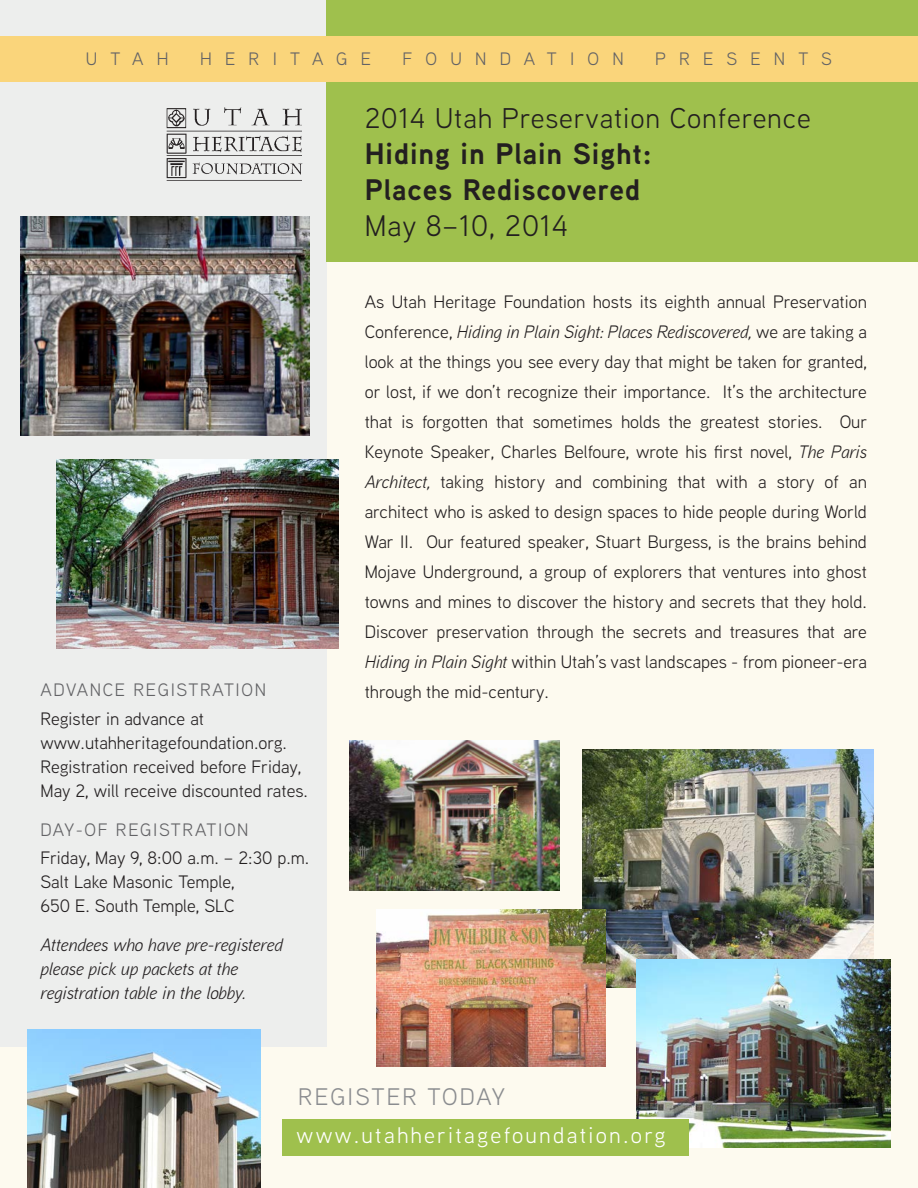
<style>
.page{position:relative;width:918px;height:1188px;background:#fff}
.page>*{position:absolute;margin:0;border:0;box-sizing:border-box;transform-origin:0 0}
.t1{font:700 29.7px/35.8px "Aaux Next";letter-spacing:.03em;color:#231f20}
.t2{font:29.7px "Aaux Next";letter-spacing:.03em;color:#231f20}
.t3{font:28.5px "Aaux Next";letter-spacing:.03em;color:#231f20}
.t4{font:24px "Aaux Next";letter-spacing:.09em;color:#8a8c8f}
.t5{font:22.5px "Aaux Next";letter-spacing:.1em;color:#fff}
.t6{font:18px/30px "Aaux Next";color:#231f20;text-align:justify}
.t7{font:italic 18px/24px "Aaux Next";color:#231f20}
.t8{font:18px "Aaux Next";letter-spacing:.09em;color:#636366}
.t9{font:18px "Aaux Next";letter-spacing:.735em;color:#636366}
.s1{font-style:italic}
</style>
<div class="page">
<div style="left:0;top:63px;width:918px;height:1125px;background:#fdfaef"></div>
<div style="left:0;top:0;width:326px;height:1047px;background:#edeeed"></div>
<img style="left:21px;top:217px;width:288px;height:218px">
<div style="left:326px;top:0;width:592px;height:261px;background:#9fc04d"></div>
<img style="left:166px;top:107px;width:137px;height:74px">
<img style="left:56px;top:460px;width:283px;height:189px">
<img style="left:583px;top:750px;width:291px;height:238px">
<img style="left:636px;top:959px;width:255px;height:189px">
<div style="left:0;top:36px;width:918px;height:45px;background:#fad57b"></div>
<img style="left:27px;top:1029px;width:234px;height:159px">
<img style="left:349px;top:740px;width:210px;height:151px">
<div style="left:282px;top:1119px;width:406px;height:36px;background:#9fc04d"></div>
<img style="left:376px;top:910px;width:230px;height:156px">
<p class="t8" style="left:86px;top:46px;width:84px">UTAH</p>
<p class="t9" style="left:200px;top:46px;width:172px">HERITAGE</p>
<p class="t9" style="left:402px;top:46px;width:223px">FOUNDATION</p>
<p class="t9" style="left:655px;top:46px;width:178px">PRESENTS</p>
<p class="t8" style="left:40px;top:678px;width:227px">ADVANCE REGISTRATION</p>
<p class="t6" style="left:40px;top:706px;width:269px;line-height:24px;text-align:left">Register in advance at www.utahheritagefoundation.org.<br>Registration received before Friday, May 2, will receive discounted rates.</p>
<p class="t8" style="left:40px;top:818px;width:210px">DAY-OF REGISTRATION</p>
<p class="t6" style="left:40px;top:843px;width:270px">Friday, May 9, 8:00 a.m. – 2:30 p.m.</p>
<p class="t6" style="left:40px;top:867px;width:196px">Salt Lake Masonic Temple,</p>
<p class="t6" style="left:40px;top:891px;width:196px">650 E. South Temple, SLC</p>
<p class="t7" style="left:40px;top:933px;width:244px">Attendees who have pre-registered please pick up packets at the registration table in the lobby.</p>
<p class="t3" style="left:365px;top:99px;width:448px">2014 Utah Preservation Conference</p>
<p class="t1" style="left:365px;top:135px;width:289px">Hiding in Plain Sight:<br>Places Rediscovered</p>
<p class="t2" style="left:365px;top:206px;width:205px">May 8–10, 2014</p>
<p class="t6" style="left:365px;top:286px;width:504px">As Utah Heritage Foundation hosts its eighth annual Preservation Conference, <span class="s1">Hiding in Plain Sight: Places Rediscovered,</span> we are taking a look at the things you see every day that might be taken for granted, or lost, if we don’t recognize their importance. It’s the architecture that is forgotten that sometimes holds the greatest stories. Our Keynote Speaker, Charles Belfoure, wrote his first novel, <span class="s1">The Paris Architect,</span> taking history and combining that with a story of an architect who is asked to design spaces to hide people during World War II. Our featured speaker, Stuart Burgess, is the brains behind Mojave Underground, a group of explorers that ventures into ghost towns and mines to discover the history and secrets that they hold.<br>Discover preservation through the secrets and treasures that are <span class="s1">Hiding in Plain Sight</span> within Utah’s vast landscapes - from pioneer-era through the mid-century.</p>
<p class="t4" style="left:298px;top:1080px;width:209px">REGISTER TODAY</p>
<p class="t5" style="left:297px;top:1120px;width:371px">www.utahheritagefoundation.org</p>
</div>
